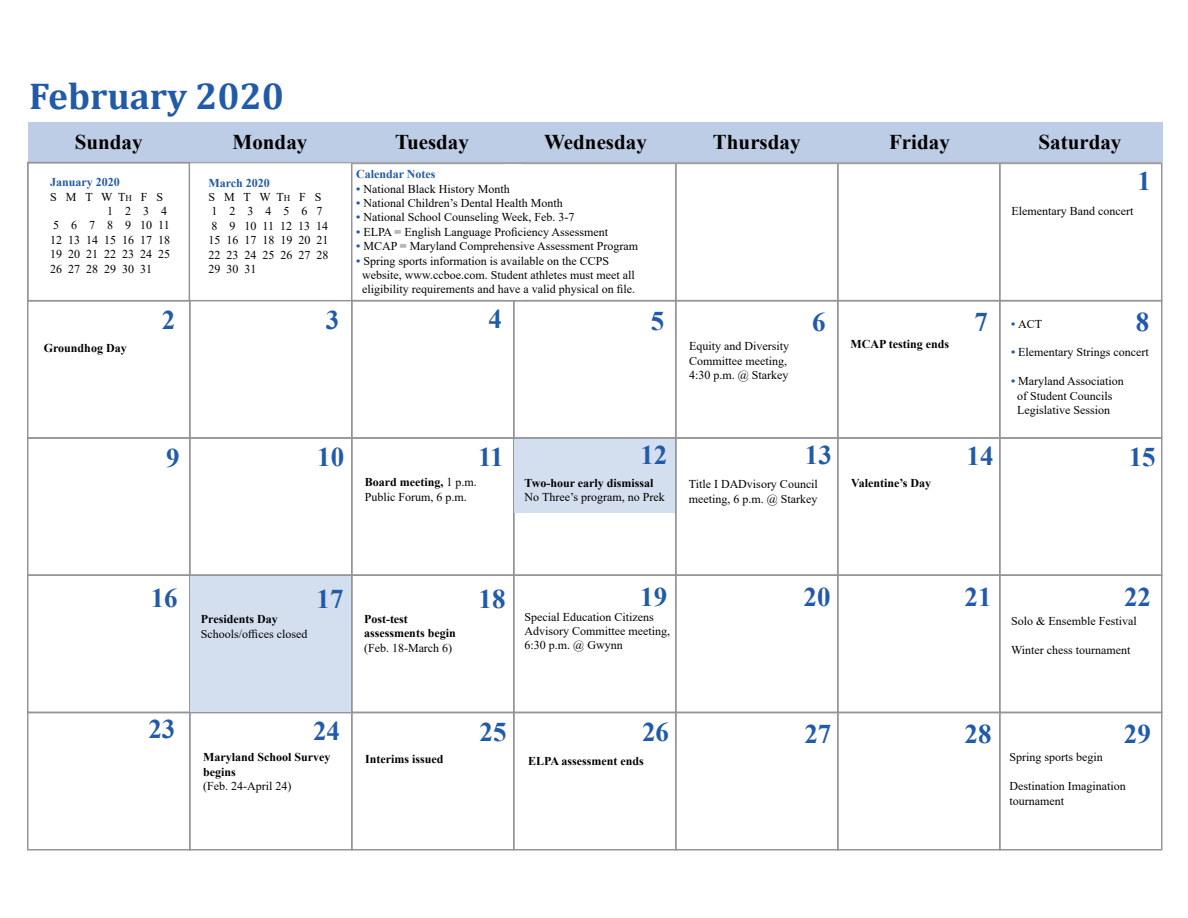
<style>
.page{position:relative;width:1188px;height:918px;background:#fff}
.page>*{position:absolute;margin:0;border:0;box-sizing:border-box;transform-origin:0 0}
.t1{font:700 37.5px "Cambria";color:#215aa8}
.t2{font:700 27px "Times New Roman";color:#215aa8}
.t3{font:700 21px "Times New Roman";color:#000}
.t4{font:12px/14.4px "Times New Roman";color:#000}
.t5{font:700 12px/14.4px "Times New Roman";color:#000}
.t6{font:700 12px "Times New Roman";color:#215aa8}
.s1{font-size:9px}
.s2{font-weight:700;color:#215aa8}
.s3{font-weight:700}
</style>
<div class="page">
<div style="left:28px;top:122px;width:1134px;height:41px;background:#bccde5"></div>
<div style="left:27px;top:300px;width:163px;height:139px;border:2px solid #939598"></div>
<div style="left:27px;top:437px;width:163px;height:139px;border:2px solid #939598"></div>
<div style="left:27px;top:574px;width:163px;height:139px;border:2px solid #939598"></div>
<div style="left:27px;top:712px;width:163px;height:138px;border:2px solid #939598"></div>
<div style="left:189px;top:300px;width:163px;height:139px;border:2px solid #939598"></div>
<div style="left:189px;top:437px;width:163px;height:139px;border:2px solid #939598"></div>
<div style="left:189px;top:574px;width:163px;height:139px;border:2px solid #939598"></div>
<div style="left:189px;top:712px;width:163px;height:138px;border:2px solid #939598"></div>
<div style="left:351px;top:163px;width:163px;height:138px;border:2px solid #939598"></div>
<div style="left:351px;top:300px;width:163px;height:139px;border:2px solid #939598"></div>
<div style="left:351px;top:437px;width:163px;height:139px;border:2px solid #939598"></div>
<div style="left:351px;top:574px;width:163px;height:139px;border:2px solid #939598"></div>
<div style="left:351px;top:712px;width:163px;height:138px;border:2px solid #939598"></div>
<div style="left:513px;top:163px;width:163px;height:138px;border:2px solid #939598"></div>
<div style="left:513px;top:300px;width:163px;height:139px;border:2px solid #939598"></div>
<div style="left:513px;top:437px;width:163px;height:139px;border:2px solid #939598"></div>
<div style="left:513px;top:574px;width:163px;height:139px;border:2px solid #939598"></div>
<div style="left:513px;top:712px;width:163px;height:138px;border:2px solid #939598"></div>
<div style="left:675px;top:163px;width:163px;height:138px;border:2px solid #939598"></div>
<div style="left:675px;top:300px;width:163px;height:139px;border:2px solid #939598"></div>
<div style="left:675px;top:437px;width:163px;height:139px;border:2px solid #939598"></div>
<div style="left:675px;top:574px;width:163px;height:139px;border:2px solid #939598"></div>
<div style="left:675px;top:712px;width:163px;height:138px;border:2px solid #939598"></div>
<div style="left:837px;top:163px;width:163px;height:138px;border:2px solid #939598"></div>
<div style="left:837px;top:300px;width:163px;height:139px;border:2px solid #939598"></div>
<div style="left:837px;top:437px;width:163px;height:139px;border:2px solid #939598"></div>
<div style="left:837px;top:574px;width:163px;height:139px;border:2px solid #939598"></div>
<div style="left:837px;top:712px;width:163px;height:138px;border:2px solid #939598"></div>
<div style="left:999px;top:163px;width:163px;height:138px;border:2px solid #939598"></div>
<div style="left:999px;top:300px;width:163px;height:139px;border:2px solid #939598"></div>
<div style="left:999px;top:437px;width:163px;height:139px;border:2px solid #939598"></div>
<div style="left:999px;top:574px;width:163px;height:139px;border:2px solid #939598"></div>
<div style="left:999px;top:712px;width:163px;height:138px;border:2px solid #939598"></div>
<hr style="left:27px;top:162px;width:1134px;height:1px;background:#a7a9ac">
<div style="left:190px;top:576px;width:161px;height:136px;background:#d3deee"></div>
<div style="left:514px;top:439px;width:161px;height:73px;background:#d3deee"></div>
<div style="left:27px;top:162px;width:163px;height:140px;border:2px solid #939598"></div>
<hr style="left:27px;top:163px;width:1px;height:138px;background:#939598">
<svg style="left:504px;top:164px;width:18px;height:136px"></svg>
<h1 class="t1" style="left:29px;top:69px;width:256px">February 2020</h1>
<h3 class="t3" style="left:75px;top:127px;width:69px">Sunday</h3>
<h3 class="t3" style="left:233px;top:127px;width:76px">Monday</h3>
<h3 class="t3" style="left:395px;top:127px;width:75px">Tuesday</h3>
<h3 class="t3" style="left:544px;top:127px;width:104px">Wednesday</h3>
<h3 class="t3" style="left:713px;top:127px;width:89px">Thursday</h3>
<h3 class="t3" style="left:889px;top:127px;width:62px">Friday</h3>
<h3 class="t3" style="left:1039px;top:127px;width:84px">Saturday</h3>
<p class="t6" style="left:50px;top:174px;width:71px">January 2020</p>
<p class="t4" style="left:50px;top:189px;width:115px">S M T W T<span class="s1">H</span> F S</p>
<p class="t4" style="left:107px;top:203px;width:61px">1 2 3 4</p>
<p class="t4" style="left:53px;top:218px;width:118px">5 6 7 8 9 10 11</p>
<p class="t4" style="left:50px;top:232px;width:121px">12 13 14 15 16 17 18</p>
<p class="t4" style="left:50px;top:247px;width:121px">19 20 21 22 23 24 25</p>
<p class="t4" style="left:50px;top:261px;width:103px">26 27 28 29 30 31</p>
<p class="t4" style="left:208px;top:175px;width:121px"><span class="s2">March 2020<br></span>S M T W T<span class="s1">H</span> F S<br>1 2 3 4 5 6 7<br>8 9 10 11 12 13 14<br>15 16 17 18 19 20 21<br>22 23 24 25 26 27 28<br>29 30 31</p>
<p class="t5" style="left:44px;top:340px;width:84px">Groundhog Day</p>
<h2 class="t2" style="left:162px;top:300px;width:15px">2</h2>
<h2 class="t2" style="left:326px;top:301px;width:15px">3</h2>
<p class="t6" style="left:356px;top:166px;width:81px">Calendar Notes</p>
<p class="t4" style="left:356px;top:181px;width:155px"><span class="s2">•</span> National Black History Month</p>
<p class="t4" style="left:356px;top:195px;width:208px"><span class="s2">•</span> National Children’s Dental Health Month</p>
<p class="t4" style="left:356px;top:210px;width:220px"><span class="s2">•</span> National School Counseling Week, Feb. 3-7</p>
<p class="t4" style="left:356px;top:224px;width:253px"><span class="s2">•</span> ELPA = English Language Proficiency Assessment</p>
<p class="t4" style="left:356px;top:239px;width:283px"><span class="s2">•</span> MCAP = Maryland Comprehensive Assessment Program</p>
<p class="t4" style="left:362px;top:253px;width:274px;text-indent:-6px"><span class="s2">•</span> Spring sports information is available on the CCPS website, www.ccboe.com. Student athletes must meet all eligibility requirements and have a valid physical on file.</p>
<h2 class="t2" style="left:489px;top:300px;width:15px">4</h2>
<h2 class="t2" style="left:651px;top:301px;width:15px">5</h2>
<h2 class="t2" style="left:812px;top:302px;width:15px">6</h2>
<p class="t4" style="left:689px;top:339px;width:101px">Equity and Diversity</p>
<p class="t5" style="left:851px;top:337px;width:100px">MCAP testing ends</p>
<p class="t4" style="left:689px;top:353px;width:101px">Committee meeting,<br>4:30 p.m. @ Starkey</p>
<h2 class="t2" style="left:166px;top:438px;width:15px">9</h2>
<h2 class="t2" style="left:317px;top:438px;width:28px">10</h2>
<h2 class="t2" style="left:478px;top:438px;width:27px">11</h2>
<p class="t4" style="left:365px;top:475px;width:113px"><span class="s3">Board meeting,</span> 1 p.m.<br>Public Forum, 6 p.m.</p>
<h2 class="t2" style="left:640px;top:436px;width:28px">12</h2>
<h2 class="t2" style="left:805px;top:436px;width:28px">13</h2>
<p class="t5" style="left:525px;top:475px;width:130px">Two-hour early dismissal</p>
<p class="t5" style="left:851px;top:475px;width:82px">Valentine’s Day</p>
<p class="t4" style="left:525px;top:489px;width:142px">No Three’s program, no Prek</p>
<p class="t4" style="left:689px;top:477px;width:131px">Title I DADvisory Council meeting, 6 p.m. @ Starkey</p>
<h2 class="t2" style="left:1138px;top:161px;width:15px">1</h2>
<p class="t4" style="left:1012px;top:204px;width:123px">Elementary Band concert</p>
<h2 class="t2" style="left:974px;top:303px;width:15px">7</h2>
<h2 class="t2" style="left:967px;top:436px;width:28px">14</h2>
<h2 class="t2" style="left:1136px;top:303px;width:15px">8</h2>
<p class="t4" style="left:1011px;top:316px;width:33px"><span class="s2">•</span> ACT</p>
<p class="t4" style="left:1011px;top:345px;width:139px"><span class="s2">•</span> Elementary Strings concert</p>
<p class="t4" style="left:1017px;top:374px;width:108px;text-indent:-6px"><span class="s2">•</span> Maryland Association of Student Councils<br>Legislative Session</p>
<h2 class="t2" style="left:1129px;top:438px;width:28px">15</h2>
<h2 class="t2" style="left:151px;top:579px;width:28px">16</h2>
<p class="t5" style="left:201px;top:612px;width:78px">Presidents Day</p>
<p class="t4" style="left:201px;top:626px;width:108px">Schools/offices closed</p>
<h2 class="t2" style="left:317px;top:579px;width:28px">17</h2>
<p class="t5" style="left:364px;top:611px;width:93px">Post-test assessments begin</p>
<p class="t4" style="left:364px;top:640px;width:90px">(Feb. 18-March 6)</p>
<h2 class="t2" style="left:479px;top:579px;width:28px">18</h2>
<h2 class="t2" style="left:640px;top:578px;width:28px">19</h2>
<p class="t4" style="left:525px;top:609px;width:147px">Special Education Citizens<br>Advisory Committee meeting,<br>6:30 p.m. @ Gwynn</p>
<h2 class="t2" style="left:804px;top:578px;width:28px">20</h2>
<h2 class="t2" style="left:148px;top:710px;width:28px">23</h2>
<h2 class="t2" style="left:313px;top:711px;width:28px">24</h2>
<p class="t5" style="left:203px;top:750px;width:129px">Maryland School Survey begins</p>
<p class="t4" style="left:203px;top:778px;width:90px">(Feb. 24-April 24)</p>
<p class="t5" style="left:365px;top:751px;width:80px">Interims issued</p>
<h2 class="t2" style="left:480px;top:713px;width:28px">25</h2>
<h2 class="t2" style="left:642px;top:713px;width:28px">26</h2>
<h2 class="t2" style="left:804px;top:715px;width:28px">27</h2>
<p class="t5" style="left:528px;top:753px;width:117px">ELPA assessment ends</p>
<h2 class="t2" style="left:965px;top:578px;width:28px">21</h2>
<h2 class="t2" style="left:1124px;top:578px;width:28px">22</h2>
<p class="t4" style="left:1011px;top:614px;width:127px">Solo &amp; Ensemble Festival</p>
<p class="t4" style="left:1011px;top:642px;width:121px">Winter chess tournament</p>
<h2 class="t2" style="left:965px;top:715px;width:28px">28</h2>
<h2 class="t2" style="left:1124px;top:714px;width:28px">29</h2>
<p class="t4" style="left:1010px;top:750px;width:95px">Spring sports begin</p>
<p class="t4" style="left:1010px;top:779px;width:118px">Destination Imagination tournament</p>
</div>
